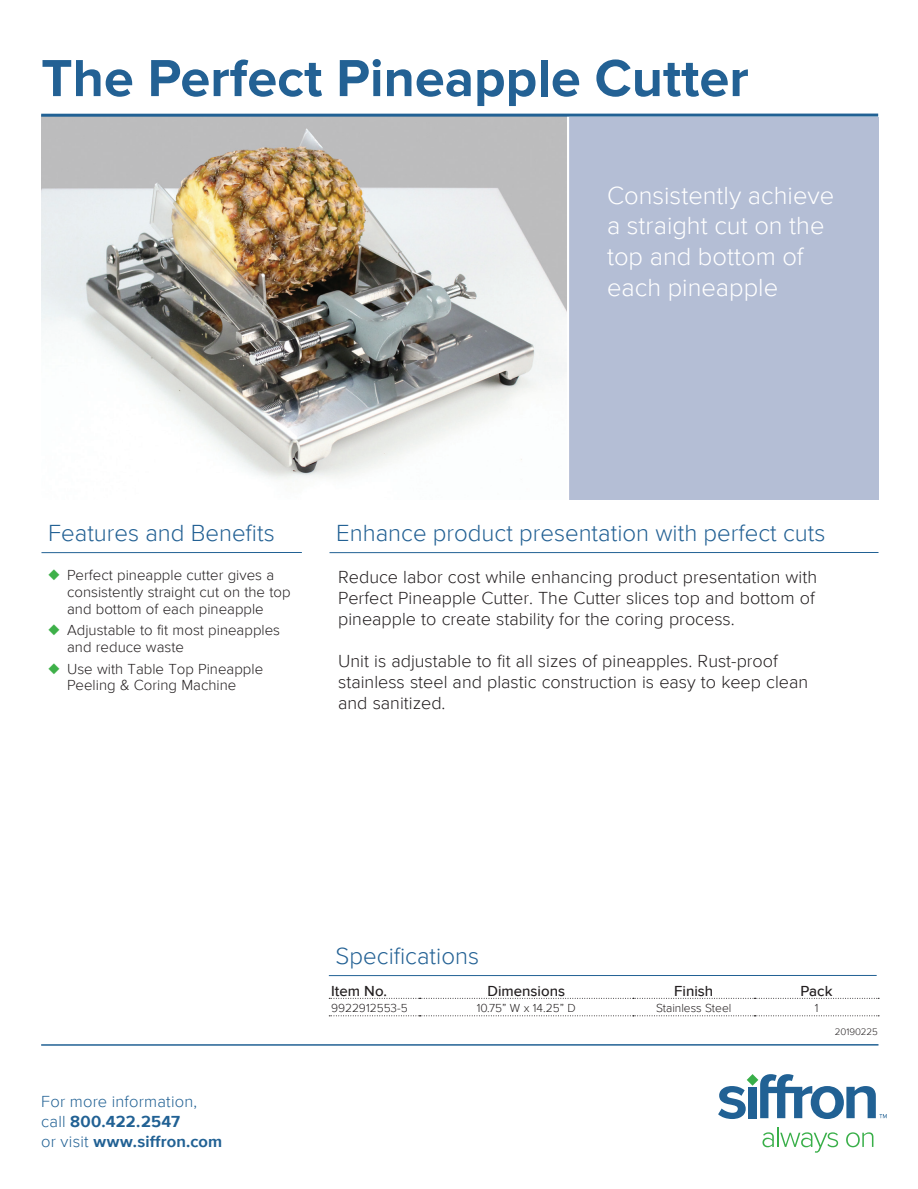
<style>
.page{position:relative;width:918px;height:1189px;background:#fff}
.page>*{position:absolute;margin:0;border:0;box-sizing:border-box;transform-origin:0 0}
.t1{font:700 54px "Proxima Nova";color:#236194}
.t2{font:300 25.5px/30.6px "Proxima Nova";color:#fff}
.t3{font:300 24px "Proxima Nova";color:#236194}
.t4{font:300 18px/21px "Proxima Nova";color:#231f20}
.t5{font:300 16.5px/19.8px "Proxima Nova";letter-spacing:.01em;color:#216194}
.t6{font:300 15px/16.5px "Proxima Nova";color:#231f20}
.t7{font:500 15px "Proxima Nova";color:#231f20}
.t8{font:300 12px "Proxima Nova";color:#231f20}
.t9{font:300 9.75px "Proxima Nova";color:#231f20}
.s1{color:#3eb049}
.s2{font-weight:700}
</style>
<div class="page">
<img style="left:41px;top:117px;width:525px;height:362px">
<div style="left:568px;top:117px;width:310px;height:382px;background:#b4bed5"></div>
<hr style="left:568px;top:117px;width:1px;height:387px;background:#fff">
<svg style="left:41px;top:113px;width:837px;height:4px;background:#5484aa"></svg>
<hr style="left:41px;top:1043px;width:837px;height:2px;background:#216194">
<svg style="left:762px;top:1127px;width:76px;height:25px"></svg>
<svg style="left:846px;top:1132px;width:27px;height:15px"></svg>
<svg style="left:718px;top:1074px;width:169px;height:44px"></svg>
<hr style="left:41px;top:552px;width:261px;height:1px;background:#216194">
<hr style="left:329px;top:552px;width:549px;height:1px;background:#216194">
<hr style="left:329px;top:975px;width:548px;height:1px;background:#216194">
<svg style="left:329px;top:997px;width:550px;height:1px"></svg>
<svg style="left:329px;top:1015px;width:550px;height:1px"></svg>
<h1 class="t1" style="left:41px;top:47px;width:709px">The Perfect Pineapple Cutter</h1>
<h2 class="t2" style="left:607px;top:181px;width:229px">Consistently achieve a straight cut on the top and bottom of each pineapple</h2>
<h3 class="t3" style="left:48px;top:519px;width:228px">Features and Benefits</h3>
<h3 class="t3" style="left:336px;top:519px;width:491px">Enhance product presentation with perfect cuts</h3>
<p class="t6" style="left:67px;top:567px;width:225px;text-indent:-19px"><span class="s1">◆</span> Perfect pineapple cutter gives a consistently straight cut on the top and bottom of each pineapple</p>
<p class="t6" style="left:67px;top:622px;width:215px;text-indent:-19px"><span class="s1">◆</span> Adjustable to fit most pineapples and reduce waste</p>
<p class="t6" style="left:48px;top:661px;width:217px;text-align:center"><span class="s1">◆</span> Use with Table Top Pineapple<br>Peeling &amp; Coring Machine</p>
<p class="t4" style="left:338px;top:567px;width:480px">Reduce labor cost while enhancing product presentation with<br>Perfect Pineapple Cutter. The Cutter slices top and bottom of pineapple to create stability for the coring process.</p>
<p class="t4" style="left:338px;top:651px;width:472px">Unit is adjustable to fit all sizes of pineapples. Rust-proof stainless steel and plastic construction is easy to keep clean and sanitized.</p>
<p class="t5" style="left:41px;top:1092px;width:183px">For more information, call <span class="s2">800.422.2547<br></span>or visit <span class="s2">www.siffron.com</span></p>
<h3 class="t3" style="left:336px;top:941px;width:145px">Specifications</h3>
<p class="t7" style="left:331px;top:981px;width:58px">Item No.</p>
<p class="t7" style="left:487px;top:981px;width:79px">Dimensions</p>
<p class="t7" style="left:674px;top:981px;width:41px">Finish</p>
<p class="t7" style="left:801px;top:981px;width:33px">Pack</p>
<p class="t8" style="left:331px;top:1000px;width:78px">9922912553-5</p>
<p class="t8" style="left:477px;top:1000px;width:100px">10.75” W x 14.25” D</p>
<p class="t8" style="left:656px;top:1000px;width:77px">Stainless Steel</p>
<p class="t8" style="left:815px;top:1000px;width:5px">1</p>
<p class="t9" style="left:835px;top:1026px;width:45px">20190225</p>
</div>
